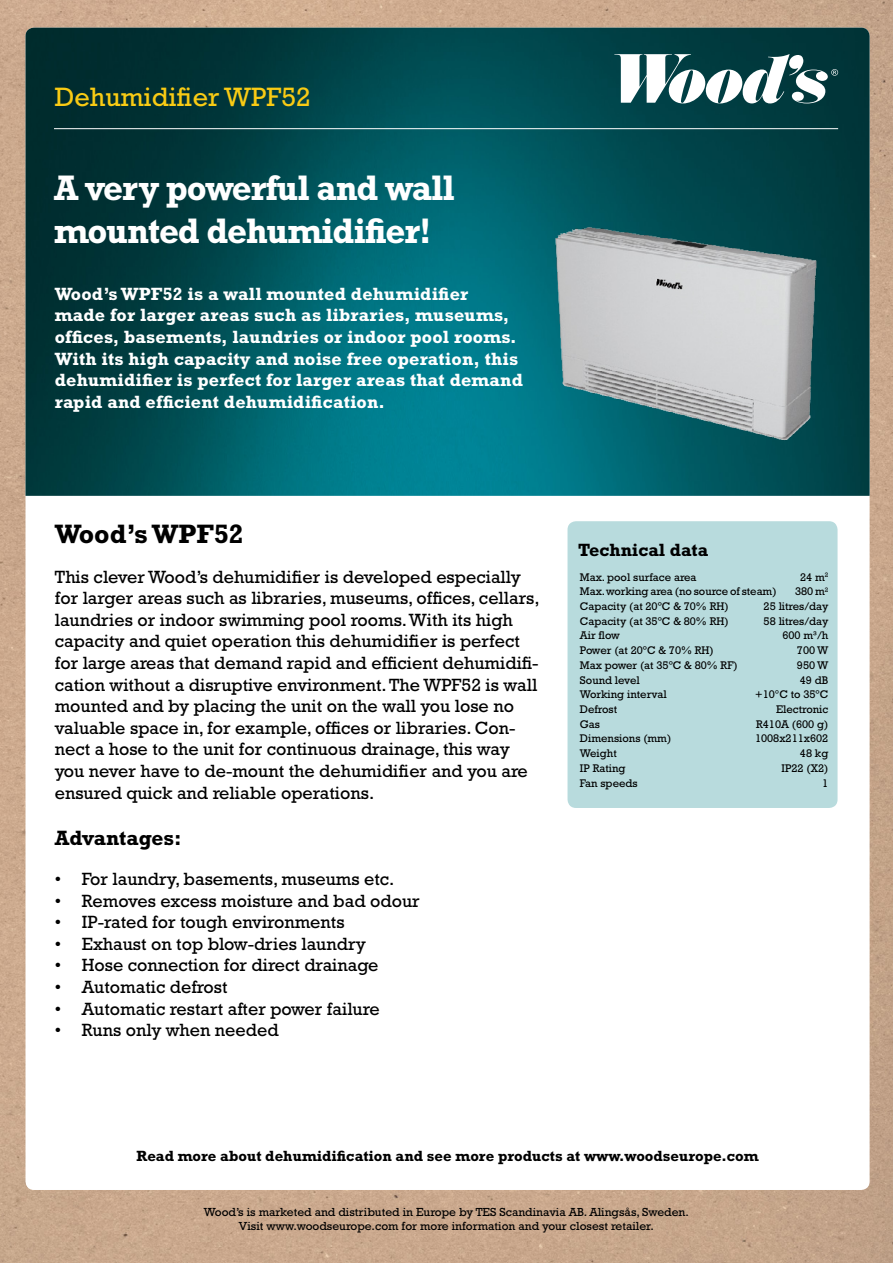
<style>
.page{position:relative;width:893px;height:1263px;background:#fff}
.page>*{position:absolute;margin:0;border:0;box-sizing:border-box;transform-origin:0 0}
.t1{font:700 36px/43.2px "Rockwell Std";letter-spacing:-.03em;color:#fff}
.t2{font:27px "Rockwell Std";color:#f9cb14}
.t3{font:700 27px "Rockwell Std";color:#000}
.t4{font:700 21px "Rockwell Std";color:#000}
.t5{font:18px/21.6px "Rockwell Std";color:#000}
.t6{font:700 18px/21.6px "Rockwell Std";letter-spacing:.01em;color:#fff}
.t7{font:700 18px "Rockwell Std";color:#000}
.t8{font:700 15px "Rockwell Std";color:#000}
.t9{font:11.85px/14.4px "Rockwell Std";color:#000;text-align:center}
.t10{font:11.25px "Rockwell Std";color:#000}
</style>
<div class="page">
<img style="left:0;top:0;width:893px;height:1263px">
<div style="left:26px;top:28px;width:844px;height:1162px;background:#fff;border-radius:9px"></div>
<img style="left:26px;top:28px;width:844px;height:468px">
<img style="left:543px;top:210px;width:293px;height:243px">
<div style="left:567px;top:521px;width:270px;height:287px;background:#b8dbdd;border-radius:9px"></div>
<svg style="left:614px;top:54px;width:224px;height:49px"></svg>
<hr style="left:54px;top:128px;width:784px;height:1px;background:#fff">
<h2 class="t2" style="left:55px;top:81px;width:257px">Dehumidifier WPF52</h2>
<h1 class="t1" style="left:54px;top:166px;width:402px">A very powerful and wall mounted dehumidifier!</h1>
<p class="t6" style="left:55px;top:283px;width:470px">Wood’s WPF52 is a wall mounted dehumidifier made for larger areas such as libraries, museums, offices, basements, laundries or indoor pool rooms.<br>With its high capacity and noise free operation, this dehumidifier is perfect for larger areas that demand rapid and efficient dehumidification.</p>
<h2 class="t3" style="left:55px;top:518px;width:191px">Wood’s WPF52</h2>
<p class="t5" style="left:55px;top:565px;width:486px">This clever Wood’s dehumidifier is developed especially for larger areas such as libraries, museums, offices, cellars, laundries or indoor swimming pool rooms. With its high capacity and quiet operation this dehumidifier is perfect for large areas that demand rapid and efficient dehumidifi&shy;cation without a disruptive environment. The WPF52 is wall mounted and by placing the unit on the wall you lose no valuable space in, for example, offices or libraries. Con&shy;nect a hose to the unit for continuous drainage, this way you never have to de-mount the dehumidifier and you are ensured quick and reliable operations.</p>
<p class="t4" style="left:55px;top:826px;width:128px">Advantages:</p>
<p class="t5" style="left:55px;top:868px;width:341px">• For laundry, basements, museums etc.</p>
<p class="t5" style="left:55px;top:889px;width:366px">• Removes excess moisture and bad odour</p>
<p class="t5" style="left:55px;top:911px;width:291px">• IP-rated for tough environments</p>
<p class="t5" style="left:55px;top:933px;width:313px">• Exhaust on top blow-dries laundry</p>
<p class="t5" style="left:55px;top:954px;width:325px">• Hose connection for direct drainage</p>
<p class="t5" style="left:55px;top:976px;width:174px">• Automatic defrost</p>
<p class="t5" style="left:55px;top:997px;width:326px">• Automatic restart after power failure</p>
<p class="t5" style="left:55px;top:1019px;width:225px">• Runs only when needed</p>
<p class="t7" style="left:578px;top:539px;width:131px">Technical data</p>
<p class="t10" style="left:580px;top:570px;width:118px">Max. pool surface area</p>
<p class="t10" style="left:800px;top:570px;width:30px">24 m<sup>2</sup></p>
<p class="t10" style="left:580px;top:585px;width:198px">Max. working area (no source of steam)</p>
<p class="t10" style="left:795px;top:585px;width:35px">380 m<sup>2</sup></p>
<p class="t10" style="left:580px;top:600px;width:150px">Capacity (at 20ºC &amp; 70% RH)</p>
<p class="t10" style="left:764px;top:600px;width:66px">25 litres/day</p>
<p class="t10" style="left:580px;top:614px;width:150px">Capacity (at 35ºC &amp; 80% RH)</p>
<p class="t10" style="left:764px;top:614px;width:66px">58 litres/day</p>
<p class="t10" style="left:580px;top:629px;width:41px">Air flow</p>
<p class="t10" style="left:782px;top:629px;width:47px">600 m³/h</p>
<p class="t10" style="left:580px;top:644px;width:135px">Power (at 20ºC &amp; 70% RH)</p>
<p class="t10" style="left:797px;top:644px;width:33px">700 W</p>
<p class="t10" style="left:580px;top:658px;width:159px">Max power (at 35ºC &amp; 80% RF)</p>
<p class="t10" style="left:797px;top:658px;width:33px">950 W</p>
<p class="t10" style="left:580px;top:673px;width:61px">Sound level</p>
<p class="t10" style="left:800px;top:673px;width:30px">49 dB</p>
<p class="t10" style="left:580px;top:688px;width:88px">Working interval</p>
<p class="t10" style="left:755px;top:688px;width:75px">+10°C to 35ºC</p>
<p class="t10" style="left:580px;top:703px;width:39px">Defrost</p>
<p class="t10" style="left:776px;top:703px;width:54px">Electronic</p>
<p class="t10" style="left:580px;top:717px;width:22px">Gas</p>
<p class="t10" style="left:756px;top:717px;width:74px">R410A (600 g)</p>
<p class="t10" style="left:580px;top:732px;width:93px">Dimensions (mm)</p>
<p class="t10" style="left:755px;top:732px;width:75px">1008x211x602</p>
<p class="t10" style="left:580px;top:747px;width:38px">Weight</p>
<p class="t10" style="left:800px;top:747px;width:30px">48 kg</p>
<p class="t10" style="left:580px;top:761px;width:47px">IP Rating</p>
<p class="t10" style="left:781px;top:761px;width:48px">IP22 (X2)</p>
<p class="t10" style="left:580px;top:776px;width:59px">Fan speeds</p>
<p class="t10" style="left:822px;top:776px;width:8px">1</p>
<p class="t8" style="left:136px;top:1147px;width:624px">Read more about dehumidification and see more products at www.woodseurope.com</p>
<p class="t9" style="left:204px;top:1204px;width:487px">Wood’s is marketed and distributed in Europe by TES Scandinavia AB. Alingsås, Sweden.<br>Visit www.woodseurope.com for more information and your closest retailer.</p>
</div>
